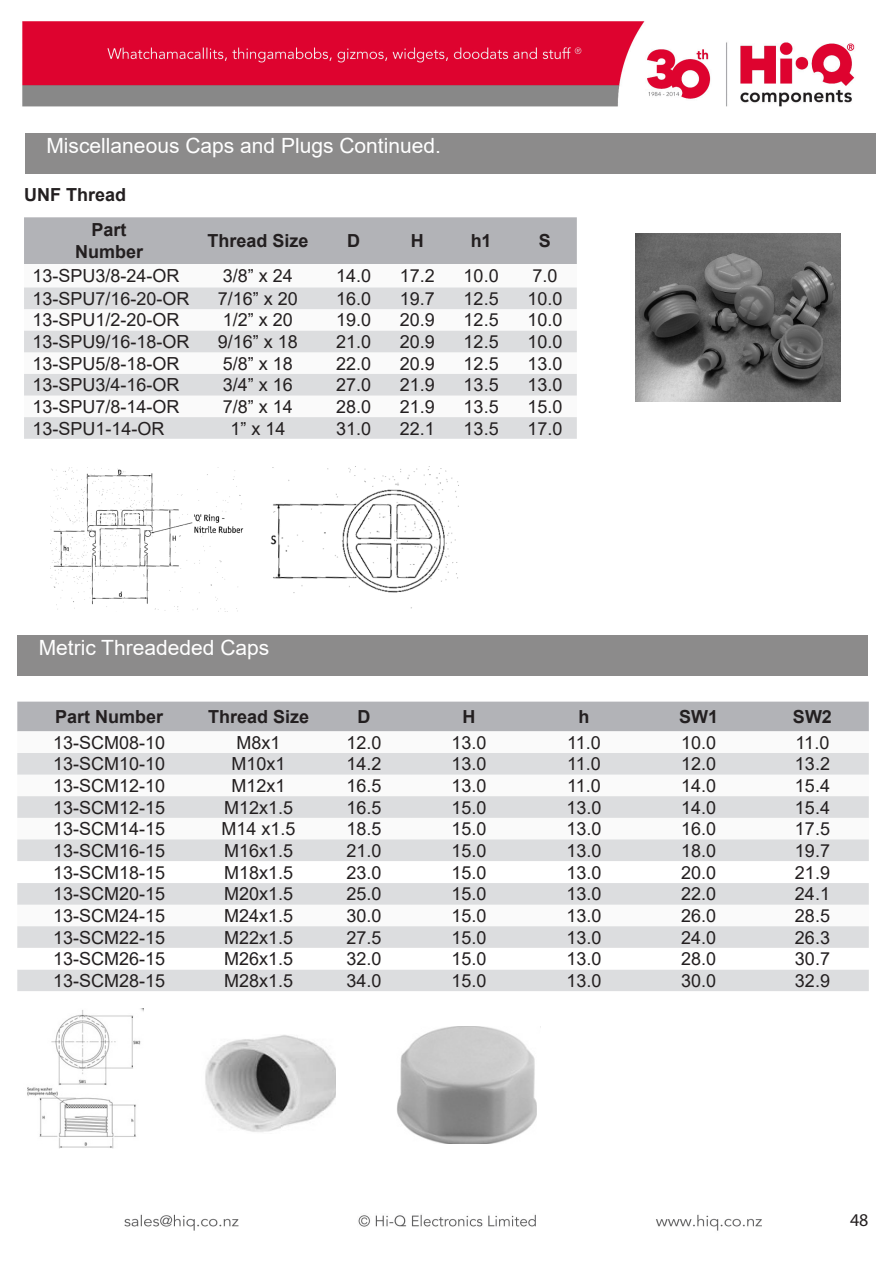
<style>
.page{position:relative;width:893px;height:1263px;background:#fff}
.page>*{position:absolute;margin:0;border:0;box-sizing:border-box;transform-origin:0 0}
.t1{font:21px "Arial";color:#fff}
.t2{font:18px "Arial";color:#231f20}
.t3{font:700 18px "Arial";color:#231f20}
.t4{font:18px "Myriad Pro";color:#231f20}
</style>
<div class="page">
<img style="left:17px;top:21px;width:859px;height:1210px">
<div style="left:17px;top:636px;width:851px;height:39px;background:#8c8b8b"></div>
<div style="left:17px;top:702px;width:852px;height:29px;background:#b2b3b7"></div>
<svg style="left:17px;top:731px;width:852px;height:22px"></svg>
<svg style="left:17px;top:753px;width:852px;height:238px;fill:#dcdddf"></svg>
<svg style="left:17px;top:948px;width:852px;height:21px"></svg>
<img style="left:23px;top:1008px;width:120px;height:145px">
<img style="left:202px;top:1034px;width:134px;height:99px">
<img style="left:397px;top:1027px;width:143px;height:117px">
<div style="left:24px;top:217px;width:553px;height:47px;background:#b2b3b7"></div>
<svg style="left:24px;top:264px;width:553px;height:23px"></svg>
<svg style="left:24px;top:287px;width:553px;height:152px;fill:#dcdddf"></svg>
<img style="left:635px;top:234px;width:206px;height:168px">
<div style="left:25px;top:134px;width:850px;height:39px;background:#8c8b8b"></div>
<img style="left:264px;top:467px;width:195px;height:145px">
<img style="left:51px;top:468px;width:195px;height:144px">
<p class="t1" style="left:46px;top:132px;width:396px">Miscellaneous Caps and Plugs Continued.</p>
<p class="t3" style="left:24px;top:182px;width:104px">UNF Thread</p>
<p class="t3" style="left:92px;top:217px;width:37px">Part</p>
<p class="t3" style="left:75px;top:239px;width:70px">Number</p>
<p class="t3" style="left:207px;top:228px;width:103px">Thread Size</p>
<p class="t3" style="left:347px;top:228px;width:14px">D</p>
<p class="t3" style="left:411px;top:228px;width:14px">H</p>
<p class="t3" style="left:471px;top:228px;width:23px">h1</p>
<p class="t3" style="left:539px;top:228px;width:14px">S</p>
<p class="t2" style="left:33px;top:264px;width:149px">13-SPU3/8-24-OR</p>
<p class="t2" style="left:223px;top:264px;width:72px">3/8” x 24</p>
<p class="t2" style="left:336px;top:264px;width:37px">14.0</p>
<p class="t2" style="left:400px;top:264px;width:37px">17.2</p>
<p class="t2" style="left:464px;top:264px;width:37px">10.0</p>
<p class="t2" style="left:532px;top:264px;width:27px">7.0</p>
<p class="t2" style="left:33px;top:286px;width:159px">13-SPU7/16-20-OR</p>
<p class="t2" style="left:218px;top:286px;width:82px">7/16” x 20</p>
<p class="t2" style="left:336px;top:286px;width:37px">16.0</p>
<p class="t2" style="left:400px;top:286px;width:37px">19.7</p>
<p class="t2" style="left:464px;top:286px;width:37px">12.5</p>
<p class="t2" style="left:527px;top:286px;width:37px">10.0</p>
<p class="t2" style="left:33px;top:308px;width:149px">13-SPU1/2-20-OR</p>
<p class="t2" style="left:223px;top:308px;width:72px">1/2” x 20</p>
<p class="t2" style="left:336px;top:308px;width:37px">19.0</p>
<p class="t2" style="left:400px;top:308px;width:37px">20.9</p>
<p class="t2" style="left:464px;top:308px;width:37px">12.5</p>
<p class="t2" style="left:527px;top:308px;width:37px">10.0</p>
<p class="t2" style="left:33px;top:329px;width:159px">13-SPU9/16-18-OR</p>
<p class="t2" style="left:218px;top:329px;width:82px">9/16” x 18</p>
<p class="t2" style="left:336px;top:329px;width:37px">21.0</p>
<p class="t2" style="left:400px;top:329px;width:37px">20.9</p>
<p class="t2" style="left:464px;top:329px;width:37px">12.5</p>
<p class="t2" style="left:527px;top:329px;width:37px">10.0</p>
<p class="t2" style="left:33px;top:351px;width:149px">13-SPU5/8-18-OR</p>
<p class="t2" style="left:223px;top:351px;width:72px">5/8” x 18</p>
<p class="t2" style="left:336px;top:351px;width:37px">22.0</p>
<p class="t2" style="left:400px;top:351px;width:37px">20.9</p>
<p class="t2" style="left:464px;top:351px;width:37px">12.5</p>
<p class="t2" style="left:527px;top:351px;width:37px">13.0</p>
<p class="t2" style="left:33px;top:373px;width:149px">13-SPU3/4-16-OR</p>
<p class="t2" style="left:223px;top:373px;width:72px">3/4” x 16</p>
<p class="t2" style="left:336px;top:373px;width:37px">27.0</p>
<p class="t2" style="left:400px;top:373px;width:37px">21.9</p>
<p class="t2" style="left:464px;top:373px;width:37px">13.5</p>
<p class="t2" style="left:527px;top:373px;width:37px">13.0</p>
<p class="t2" style="left:33px;top:394px;width:149px">13-SPU7/8-14-OR</p>
<p class="t2" style="left:223px;top:394px;width:72px">7/8” x 14</p>
<p class="t2" style="left:336px;top:394px;width:37px">28.0</p>
<p class="t2" style="left:400px;top:394px;width:37px">21.9</p>
<p class="t2" style="left:464px;top:394px;width:37px">13.5</p>
<p class="t2" style="left:527px;top:394px;width:37px">15.0</p>
<p class="t2" style="left:33px;top:416px;width:134px">13-SPU1-14-OR</p>
<p class="t2" style="left:230px;top:416px;width:57px">1” x 14</p>
<p class="t2" style="left:336px;top:416px;width:37px">31.0</p>
<p class="t2" style="left:400px;top:416px;width:37px">22.1</p>
<p class="t2" style="left:464px;top:416px;width:37px">13.5</p>
<p class="t2" style="left:527px;top:416px;width:37px">17.0</p>
<p class="t1" style="left:39px;top:633px;width:232px">Metric Threadeded Caps</p>
<p class="t3" style="left:55px;top:704px;width:110px">Part Number</p>
<p class="t3" style="left:208px;top:704px;width:103px">Thread Size</p>
<p class="t3" style="left:357px;top:704px;width:14px">D</p>
<p class="t3" style="left:463px;top:704px;width:14px">H</p>
<p class="t3" style="left:578px;top:704px;width:12px">h</p>
<p class="t3" style="left:679px;top:704px;width:41px">SW1</p>
<p class="t3" style="left:793px;top:704px;width:41px">SW2</p>
<p class="t2" style="left:53px;top:730px;width:114px">13-SCM08-10</p>
<p class="t2" style="left:237px;top:730px;width:46px">M8x1</p>
<p class="t2" style="left:346px;top:730px;width:37px">12.0</p>
<p class="t2" style="left:452px;top:730px;width:37px">13.0</p>
<p class="t2" style="left:567px;top:730px;width:35px">11.0</p>
<p class="t2" style="left:681px;top:730px;width:37px">10.0</p>
<p class="t2" style="left:796px;top:730px;width:35px">11.0</p>
<p class="t2" style="left:53px;top:752px;width:114px">13-SCM10-10</p>
<p class="t2" style="left:232px;top:752px;width:56px">M10x1</p>
<p class="t2" style="left:346px;top:752px;width:37px">14.2</p>
<p class="t2" style="left:452px;top:752px;width:37px">13.0</p>
<p class="t2" style="left:567px;top:752px;width:35px">11.0</p>
<p class="t2" style="left:681px;top:752px;width:37px">12.0</p>
<p class="t2" style="left:795px;top:752px;width:37px">13.2</p>
<p class="t2" style="left:53px;top:773px;width:114px">13-SCM12-10</p>
<p class="t2" style="left:232px;top:773px;width:56px">M12x1</p>
<p class="t2" style="left:346px;top:773px;width:37px">16.5</p>
<p class="t2" style="left:452px;top:773px;width:37px">13.0</p>
<p class="t2" style="left:567px;top:773px;width:35px">11.0</p>
<p class="t2" style="left:681px;top:773px;width:37px">14.0</p>
<p class="t2" style="left:795px;top:773px;width:37px">15.4</p>
<p class="t2" style="left:53px;top:795px;width:114px">13-SCM12-15</p>
<p class="t2" style="left:224px;top:795px;width:71px">M12x1.5</p>
<p class="t2" style="left:346px;top:795px;width:37px">16.5</p>
<p class="t2" style="left:452px;top:795px;width:37px">15.0</p>
<p class="t2" style="left:566px;top:795px;width:37px">13.0</p>
<p class="t2" style="left:681px;top:795px;width:37px">14.0</p>
<p class="t2" style="left:795px;top:795px;width:37px">15.4</p>
<p class="t2" style="left:53px;top:816px;width:114px">13-SCM14-15</p>
<p class="t2" style="left:222px;top:816px;width:76px">M14 x1.5</p>
<p class="t2" style="left:346px;top:816px;width:37px">18.5</p>
<p class="t2" style="left:452px;top:816px;width:37px">15.0</p>
<p class="t2" style="left:566px;top:816px;width:37px">13.0</p>
<p class="t2" style="left:681px;top:816px;width:37px">16.0</p>
<p class="t2" style="left:795px;top:816px;width:37px">17.5</p>
<p class="t2" style="left:53px;top:838px;width:114px">13-SCM16-15</p>
<p class="t2" style="left:224px;top:838px;width:71px">M16x1.5</p>
<p class="t2" style="left:346px;top:838px;width:37px">21.0</p>
<p class="t2" style="left:452px;top:838px;width:37px">15.0</p>
<p class="t2" style="left:566px;top:838px;width:37px">13.0</p>
<p class="t2" style="left:681px;top:838px;width:37px">18.0</p>
<p class="t2" style="left:795px;top:838px;width:37px">19.7</p>
<p class="t2" style="left:53px;top:860px;width:114px">13-SCM18-15</p>
<p class="t2" style="left:224px;top:860px;width:71px">M18x1.5</p>
<p class="t2" style="left:346px;top:860px;width:37px">23.0</p>
<p class="t2" style="left:452px;top:860px;width:37px">15.0</p>
<p class="t2" style="left:566px;top:860px;width:37px">13.0</p>
<p class="t2" style="left:681px;top:860px;width:37px">20.0</p>
<p class="t2" style="left:795px;top:860px;width:37px">21.9</p>
<p class="t2" style="left:53px;top:882px;width:114px">13-SCM20-15</p>
<p class="t2" style="left:224px;top:882px;width:71px">M20x1.5</p>
<p class="t2" style="left:346px;top:882px;width:37px">25.0</p>
<p class="t2" style="left:452px;top:882px;width:37px">15.0</p>
<p class="t2" style="left:566px;top:882px;width:37px">13.0</p>
<p class="t2" style="left:681px;top:882px;width:37px">22.0</p>
<p class="t2" style="left:795px;top:882px;width:37px">24.1</p>
<p class="t2" style="left:53px;top:903px;width:114px">13-SCM24-15</p>
<p class="t2" style="left:224px;top:903px;width:71px">M24x1.5</p>
<p class="t2" style="left:346px;top:903px;width:37px">30.0</p>
<p class="t2" style="left:452px;top:903px;width:37px">15.0</p>
<p class="t2" style="left:566px;top:903px;width:37px">13.0</p>
<p class="t2" style="left:681px;top:903px;width:37px">26.0</p>
<p class="t2" style="left:795px;top:903px;width:37px">28.5</p>
<p class="t2" style="left:53px;top:925px;width:114px">13-SCM22-15</p>
<p class="t2" style="left:224px;top:925px;width:71px">M22x1.5</p>
<p class="t2" style="left:346px;top:925px;width:37px">27.5</p>
<p class="t2" style="left:452px;top:925px;width:37px">15.0</p>
<p class="t2" style="left:566px;top:925px;width:37px">13.0</p>
<p class="t2" style="left:681px;top:925px;width:37px">24.0</p>
<p class="t2" style="left:795px;top:925px;width:37px">26.3</p>
<p class="t2" style="left:53px;top:946px;width:114px">13-SCM26-15</p>
<p class="t2" style="left:224px;top:946px;width:71px">M26x1.5</p>
<p class="t2" style="left:346px;top:946px;width:37px">32.0</p>
<p class="t2" style="left:452px;top:946px;width:37px">15.0</p>
<p class="t2" style="left:566px;top:946px;width:37px">13.0</p>
<p class="t2" style="left:681px;top:946px;width:37px">28.0</p>
<p class="t2" style="left:795px;top:946px;width:37px">30.7</p>
<p class="t2" style="left:53px;top:968px;width:114px">13-SCM28-15</p>
<p class="t2" style="left:224px;top:968px;width:71px">M28x1.5</p>
<p class="t2" style="left:346px;top:968px;width:37px">34.0</p>
<p class="t2" style="left:452px;top:968px;width:37px">15.0</p>
<p class="t2" style="left:566px;top:968px;width:37px">13.0</p>
<p class="t2" style="left:681px;top:968px;width:37px">30.0</p>
<p class="t2" style="left:795px;top:968px;width:37px">32.9</p>
<p class="t4" style="left:850px;top:1209px;width:20px">48</p>
</div>
